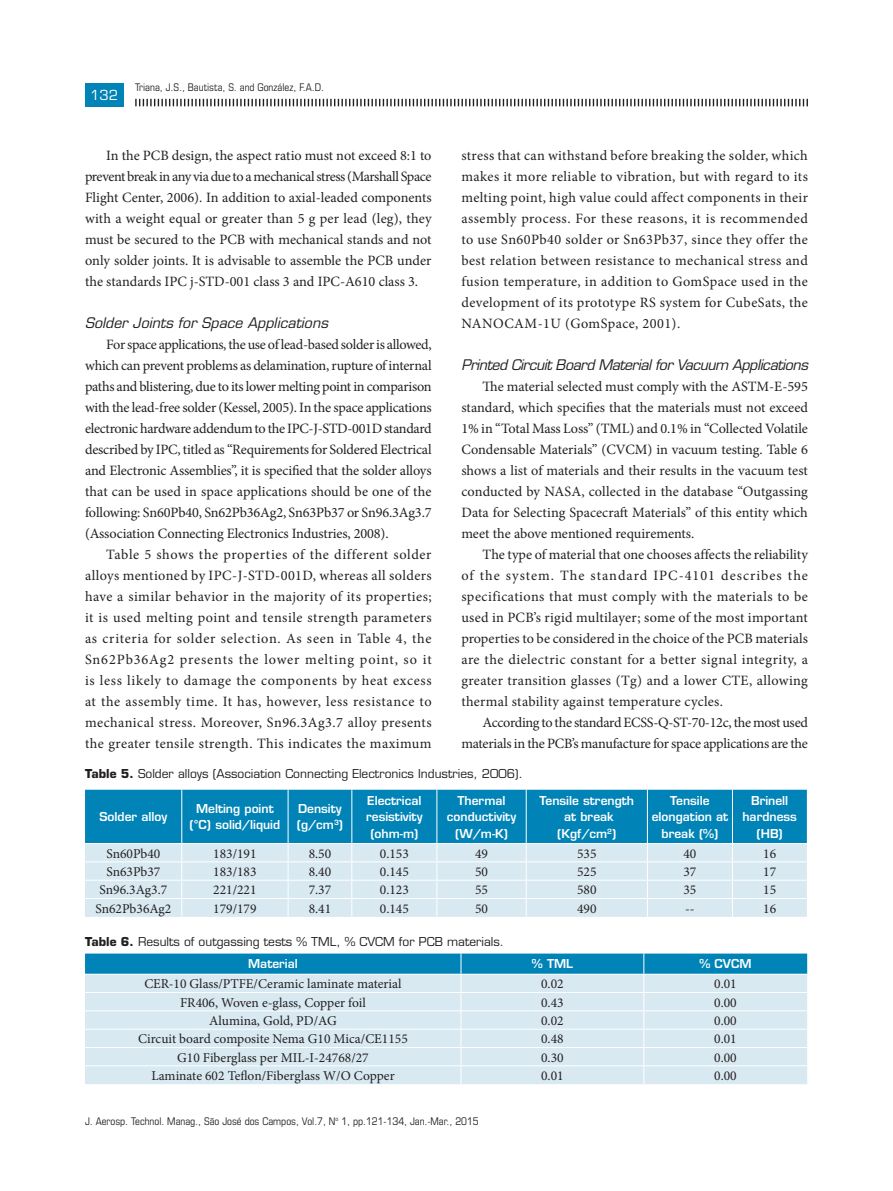
<style>
.page{position:relative;width:893px;height:1191px;background:#fff}
.page>*{position:absolute;margin:0;border:0;box-sizing:border-box;transform-origin:0 0}
.z13_texto{font:14.25px/21px "Minion Pro";color:#231f20;text-align:justify}
.z13_texto-2{font:14.25px/21px "Minion Pro";letter-spacing:-.02em;color:#231f20;text-align:right}
.z20_sub__3{font:italic 14.25px "Eurostile LT Std";letter-spacing:-.03em;color:#231f20}
.z20_sub__3-2{font:italic 14.25px "Eurostile LT Std";color:#231f20}
.z23_tabelas_txt{font:13.5px "Minion Pro";color:#231f20}
.t1{font:13.5px "Eurostile LT Std";color:#fff}
.z24_tabelas_cab{font:600 12px/16.5px "Eurostile LT Std";color:#fff;text-align:center}
.z22_figuras_tabelas{font:12px "Eurostile LT Std";color:#231f20}
.t2{font:condensed 10.5px "Eurostile LT Std";color:#231f20}
.s1{font-weight:700}
</style>
<div class="page">
<svg style="left:135px;top:99px;width:673px;height:7px"></svg>
<div style="left:85px;top:83px;width:38px;height:23px;background:#0083b6"></div>
<svg style="left:85px;top:953px;width:722px;height:131px;background:#b8dae8"></svg>
<svg style="left:85px;top:789px;width:722px;height:128px;background:#80bfd9"></svg>
<p class="t1" style="left:90px;top:86px;width:29px">132</p>
<p class="t2" style="left:135px;top:81px;width:190px">Triana, J.S., Bautista, S. and González, F.A.D.</p>
<p class="z13_texto" style="left:85px;top:144px;width:348px;text-indent:21px">In the PCB design, the aspect ratio must not exceed 8:1 to prevent break in any via due to a mechanical stress (Marshall Space Flight Center, 2006). In addition to axial-leaded components with a weight equal or greater than 5 g per lead (leg), they must be secured to the PCB with mechanical stands and not only solder joints. It is advisable to assemble the PCB under the standards IPC j-STD-001 class 3 and IPC-A610 class 3.</p>
<p class="z20_sub__3-2" style="left:85px;top:314px;width:244px">Solder Joints for Space Applications</p>
<p class="z13_texto" style="left:85px;top:333px;width:348px;text-indent:21px">For space applications, the use of lead-based solder is allowed, which can prevent problems as delamination, rupture of internal paths and blistering, due to its lower melting point in comparison with the lead-free solder (Kessel, 2005). In the space applications electronic hardware addendum to the IPC-J-STD-001D standard described by IPC, titled as “Requirements for Soldered Electrical and Electronic Assemblies”, it is specified that the solder alloys that can be used in space applications should be one of the following: Sn60Pb40, Sn62Pb36Ag2, Sn63Pb37 or Sn96.3Ag3.7 (Association Connecting Electronics Industries, 2008).</p>
<p class="z13_texto" style="left:85px;top:543px;width:348px;text-indent:21px">Table 5 shows the properties of the different solder alloys mentioned by IPC-J-STD-001D, whereas all solders have a similar behavior in the majority of its properties; it is used melting point and tensile strength parameters as criteria for solder selection. As seen in Table 4, the Sn62Pb36Ag2 presents the lower melting point, so it is less likely to damage the components by heat excess at the assembly time. It has, however, less resistance to mechanical stress. Moreover, Sn96.3Ag3.7 alloy presents the greater tensile strength. This indicates the maximum</p>
<p class="z13_texto" style="left:461px;top:144px;width:348px">stress that can withstand before breaking the solder, which makes it more reliable to vibration, but with regard to its melting point, high value could affect components in their assembly process. For these reasons, it is recommended to use Sn60Pb40 solder or Sn63Pb37, since they offer the best relation between resistance to mechanical stress and fusion temperature, in addition to GomSpace used in the development of its prototype RS system for CubeSats, the NANOCAM-1U (GomSpace, 2001).</p>
<p class="z20_sub__3" style="left:461px;top:356px;width:348px">Printed Circuit Board Material for Vacuum Applications</p>
<p class="z13_texto" style="left:461px;top:375px;width:348px;text-indent:21px">The material selected must comply with the ASTM-E-595 standard, which specifies that the materials must not exceed 1% in “Total Mass Loss” (TML) and 0.1% in “Collected Volatile Condensable Materials” (CVCM) in vacuum testing. Table 6 shows a list of materials and their results in the vacuum test conducted by NASA, collected in the database “Outgassing Data for Selecting Spacecraft Materials” of this entity which meet the above mentioned requirements.</p>
<p class="z13_texto" style="left:461px;top:543px;width:348px;text-indent:21px">The type of material that one chooses affects the reliability of the system. The standard IPC-4101 describes the specifications that must comply with the materials to be used in PCB’s rigid multilayer; some of the most important properties to be considered in the choice of the PCB materials are the dielectric constant for a better signal integrity, a greater transition glasses (Tg) and a lower CTE, allowing thermal stability against temperature cycles.</p>
<p class="z13_texto-2" style="left:461px;top:711px;width:348px">According to the standard ECSS-Q-ST-70-12c, the most used materials in the PCB’s manufacture for space applications are the</p>
<p class="z22_figuras_tabelas" style="left:85px;top:766px;width:439px"><span class="s1">Table 5.</span> Solder alloys (Association Connecting Electronics Industries, 2006).</p>
<p class="z24_tabelas_cab" style="left:99px;top:808px;width:69px">Solder alloy</p>
<p class="z24_tabelas_cab" style="left:190px;top:800px;width:92px">Melting point (°C) solid/liquid</p>
<p class="z24_tabelas_cab" style="left:297px;top:800px;width:48px;text-align:left">Density (g/cm<sup>3</sup>)</p>
<p class="z24_tabelas_cab" style="left:366px;top:792px;width:58px">Electrical resistivity (ohm-m)</p>
<p class="z24_tabelas_cab" style="left:447px;top:792px;width:71px">Thermal conductivity (W/m-K)</p>
<p class="z24_tabelas_cab" style="left:539px;top:792px;width:96px">Tensile strength at break (Kgf/cm<sup>2</sup>)</p>
<p class="z24_tabelas_cab" style="left:652px;top:792px;width:78px">Tensile elongation at break (%)</p>
<p class="z24_tabelas_cab" style="left:742px;top:792px;width:56px">Brinell hardness</p>
<p class="z24_tabelas_cab" style="left:757px;top:825px;width:28px">(HB)</p>
<p class="z23_tabelas_txt" style="left:106px;top:844px;width:56px">Sn60Pb40</p>
<p class="z23_tabelas_txt" style="left:213px;top:844px;width:45px">183/191</p>
<p class="z23_tabelas_txt" style="left:309px;top:844px;width:24px">8.50</p>
<p class="z23_tabelas_txt" style="left:380px;top:844px;width:30px">0.153</p>
<p class="z23_tabelas_txt" style="left:475px;top:844px;width:14px">49</p>
<p class="z23_tabelas_txt" style="left:577px;top:844px;width:21px">535</p>
<p class="z23_tabelas_txt" style="left:683px;top:844px;width:14px">40</p>
<p class="z23_tabelas_txt" style="left:763px;top:844px;width:14px">16</p>
<p class="z23_tabelas_txt" style="left:106px;top:862px;width:56px">Sn63Pb37</p>
<p class="z23_tabelas_txt" style="left:213px;top:862px;width:45px">183/183</p>
<p class="z23_tabelas_txt" style="left:309px;top:862px;width:24px">8.40</p>
<p class="z23_tabelas_txt" style="left:380px;top:862px;width:30px">0.145</p>
<p class="z23_tabelas_txt" style="left:475px;top:862px;width:14px">50</p>
<p class="z23_tabelas_txt" style="left:577px;top:862px;width:21px">525</p>
<p class="z23_tabelas_txt" style="left:683px;top:862px;width:14px">37</p>
<p class="z23_tabelas_txt" style="left:763px;top:862px;width:14px">17</p>
<p class="z23_tabelas_txt" style="left:100px;top:881px;width:69px">Sn96.3Ag3.7</p>
<p class="z23_tabelas_txt" style="left:213px;top:881px;width:45px">221/221</p>
<p class="z23_tabelas_txt" style="left:309px;top:881px;width:24px">7.37</p>
<p class="z23_tabelas_txt" style="left:380px;top:881px;width:30px">0.123</p>
<p class="z23_tabelas_txt" style="left:475px;top:881px;width:14px">55</p>
<p class="z23_tabelas_txt" style="left:577px;top:881px;width:21px">580</p>
<p class="z23_tabelas_txt" style="left:683px;top:881px;width:14px">35</p>
<p class="z23_tabelas_txt" style="left:763px;top:881px;width:14px">15</p>
<p class="z23_tabelas_txt" style="left:95px;top:899px;width:78px">Sn62Pb36Ag2</p>
<p class="z23_tabelas_txt" style="left:213px;top:899px;width:45px">179/179</p>
<p class="z23_tabelas_txt" style="left:309px;top:899px;width:24px">8.41</p>
<p class="z23_tabelas_txt" style="left:380px;top:899px;width:30px">0.145</p>
<p class="z23_tabelas_txt" style="left:475px;top:899px;width:14px">50</p>
<p class="z23_tabelas_txt" style="left:577px;top:899px;width:21px">490</p>
<p class="z23_tabelas_txt" style="left:685px;top:899px;width:11px">--</p>
<p class="z23_tabelas_txt" style="left:763px;top:899px;width:14px">16</p>
<p class="z22_figuras_tabelas" style="left:85px;top:934px;width:421px"><span class="s1">Table 6.</span> Results of outgassing tests % TML, % CVCM for PCB materials.</p>
<p class="z24_tabelas_cab" style="left:248px;top:955px;width:51px">Material</p>
<p class="z24_tabelas_cab" style="left:532px;top:955px;width:42px">% TML</p>
<p class="z24_tabelas_cab" style="left:699px;top:955px;width:53px">% CVCM</p>
<p class="z23_tabelas_txt" style="left:144px;top:975px;width:259px">CER-10 Glass/PTFE/Ceramic laminate material</p>
<p class="z23_tabelas_txt" style="left:541px;top:975px;width:24px">0.02</p>
<p class="z23_tabelas_txt" style="left:714px;top:975px;width:24px">0.01</p>
<p class="z23_tabelas_txt" style="left:180px;top:993px;width:187px">FR406, Woven e-glass, Copper foil</p>
<p class="z23_tabelas_txt" style="left:541px;top:993px;width:24px">0.43</p>
<p class="z23_tabelas_txt" style="left:714px;top:993px;width:24px">0.00</p>
<p class="z23_tabelas_txt" style="left:209px;top:1011px;width:129px">Alumina, Gold, PD/AG</p>
<p class="z23_tabelas_txt" style="left:541px;top:1011px;width:24px">0.02</p>
<p class="z23_tabelas_txt" style="left:714px;top:1011px;width:24px">0.00</p>
<p class="z23_tabelas_txt" style="left:138px;top:1030px;width:271px">Circuit board composite Nema G10 Mica/CE1155</p>
<p class="z23_tabelas_txt" style="left:541px;top:1030px;width:24px">0.48</p>
<p class="z23_tabelas_txt" style="left:714px;top:1030px;width:24px">0.01</p>
<p class="z23_tabelas_txt" style="left:177px;top:1048px;width:193px">G10 Fiberglass per MIL-I-24768/27</p>
<p class="z23_tabelas_txt" style="left:541px;top:1048px;width:24px">0.30</p>
<p class="z23_tabelas_txt" style="left:714px;top:1048px;width:24px">0.00</p>
<p class="z23_tabelas_txt" style="left:151px;top:1066px;width:245px">Laminate 602 Teflon/Fiberglass W/O Copper</p>
<p class="z23_tabelas_txt" style="left:541px;top:1066px;width:24px">0.01</p>
<p class="z23_tabelas_txt" style="left:714px;top:1066px;width:24px">0.00</p>
<p class="t2" style="left:85px;top:1114px;width:395px">J. Aerosp. Technol. Manag., São José dos Campos, Vol.7, N<sup>o</sup> 1, pp.121-134, Jan.-Mar., 2015</p>
</div>
